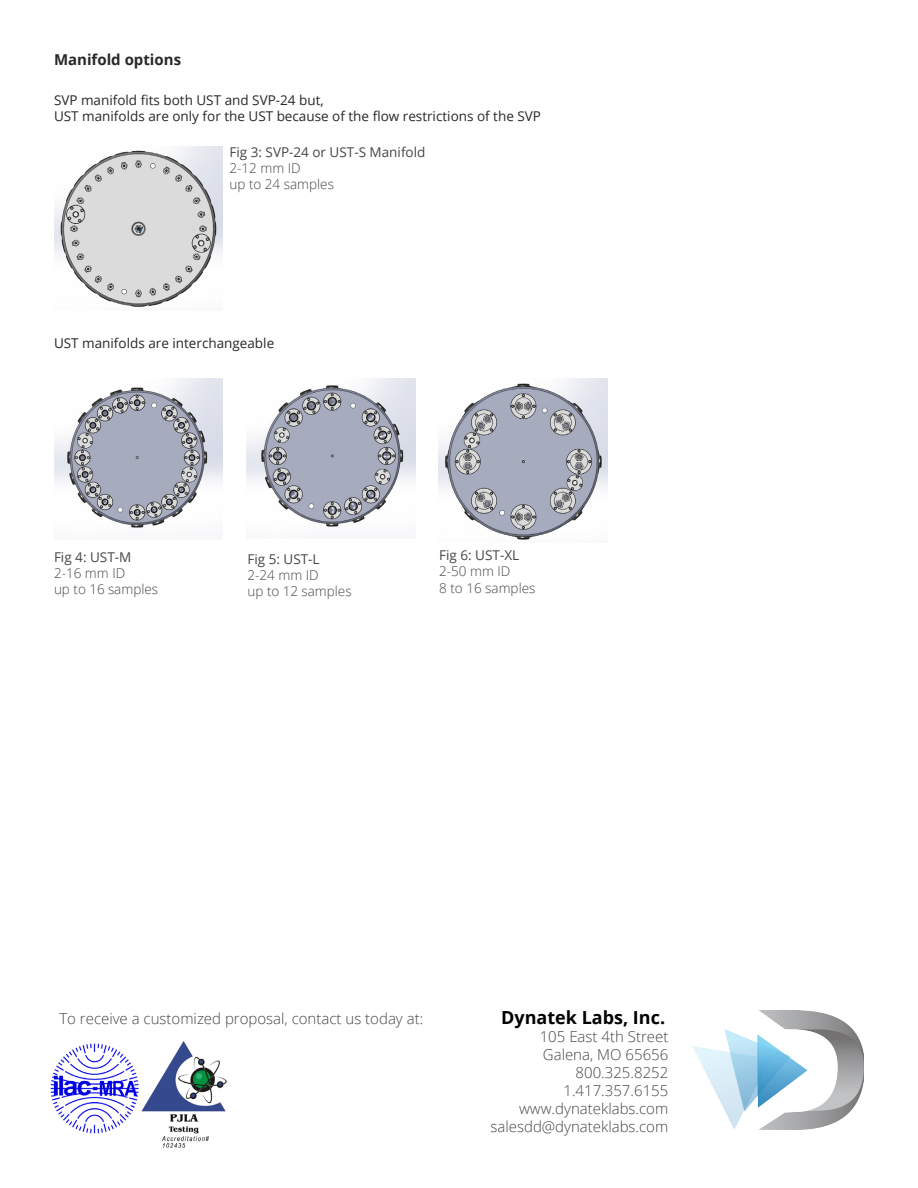
<style>
.page{position:relative;width:918px;height:1188px;background:#fff}
.page>*{position:absolute;margin:0;border:0;box-sizing:border-box;transform-origin:0 0}
.Open_Sans_Paragragh{font:700 18px "Open Sans";color:#000}
.Open_Sans_Paragragh-2{font:300 15px/18px "Open Sans";color:#464646;text-align:right}
.t1{font:700 15px "Open Sans";color:#282828}
.Open_Sans_Paragraph{font:13.5px/16.2px "Open Sans";color:#282828}
.Open_Sans_Paragraph-2{font:300 13.5px/16.2px "Open Sans";color:#464646}
.Open_Sans_Paragragh-3{font:13.5px/16.2px "Open Sans";color:#464646}
.s1{font-weight:300}
.s2{font-weight:400}
</style>
<div class="page">
<img style="left:54px;top:146px;width:169px;height:161px">
<img style="left:54px;top:378px;width:169px;height:150px">
<img style="left:246px;top:378px;width:169px;height:149px">
<img style="left:439px;top:378px;width:169px;height:162px">
<img style="left:693px;top:1011px;width:171px;height:119px">
<img style="left:50px;top:1041px;width:177px;height:107px">
<p class="t1" style="left:54px;top:49px;width:129px">Manifold options</p>
<p class="Open_Sans_Paragraph" style="left:54px;top:91px;width:489px">SVP manifold fits both UST and SVP-24 but,<br>UST manifolds are only for the UST because of the flow restrictions of the SVP</p>
<p class="Open_Sans_Paragragh-3" style="left:230px;top:143px;width:197px">Fig 3: SVP-24 or UST-S Manifold<br><span class="s1">2-12 mm ID<br>up to 24 samples</span></p>
<p class="Open_Sans_Paragraph" style="left:54px;top:334px;width:222px">UST manifolds are interchangeable</p>
<p class="Open_Sans_Paragraph-2" style="left:54px;top:549px;width:106px"><span class="s2">Fig 4: UST-M<br></span>2-16 mm ID<br>up to 16 samples</p>
<p class="Open_Sans_Paragraph-2" style="left:248px;top:550px;width:106px"><span class="s2">Fig 5: UST-L<br></span>2-24 mm ID<br>up to 12 samples</p>
<p class="Open_Sans_Paragraph-2" style="left:439px;top:547px;width:98px"><span class="s2">Fig 6: UST-XL<br></span>2-50 mm ID<br>8 to 16 samples</p>
<p class="Open_Sans_Paragragh-2" style="left:59px;top:1010px;width:365px">To receive a customized proposal, contact us today at:</p>
<p class="Open_Sans_Paragragh" style="left:501px;top:1005px;width:165px">Dynatek Labs, Inc.</p>
<p class="Open_Sans_Paragragh-2" style="left:540px;top:1028px;width:130px">105 East 4th Street</p>
<p class="Open_Sans_Paragragh-2" style="left:543px;top:1046px;width:127px">Galena, MO 65656</p>
<p class="Open_Sans_Paragragh-2" style="left:576px;top:1064px;width:94px">800.325.8252</p>
<p class="Open_Sans_Paragragh-2" style="left:491px;top:1082px;width:179px">1.417.357.6155 www.dynateklabs.com salesdd@dynateklabs.com</p>
</div>
